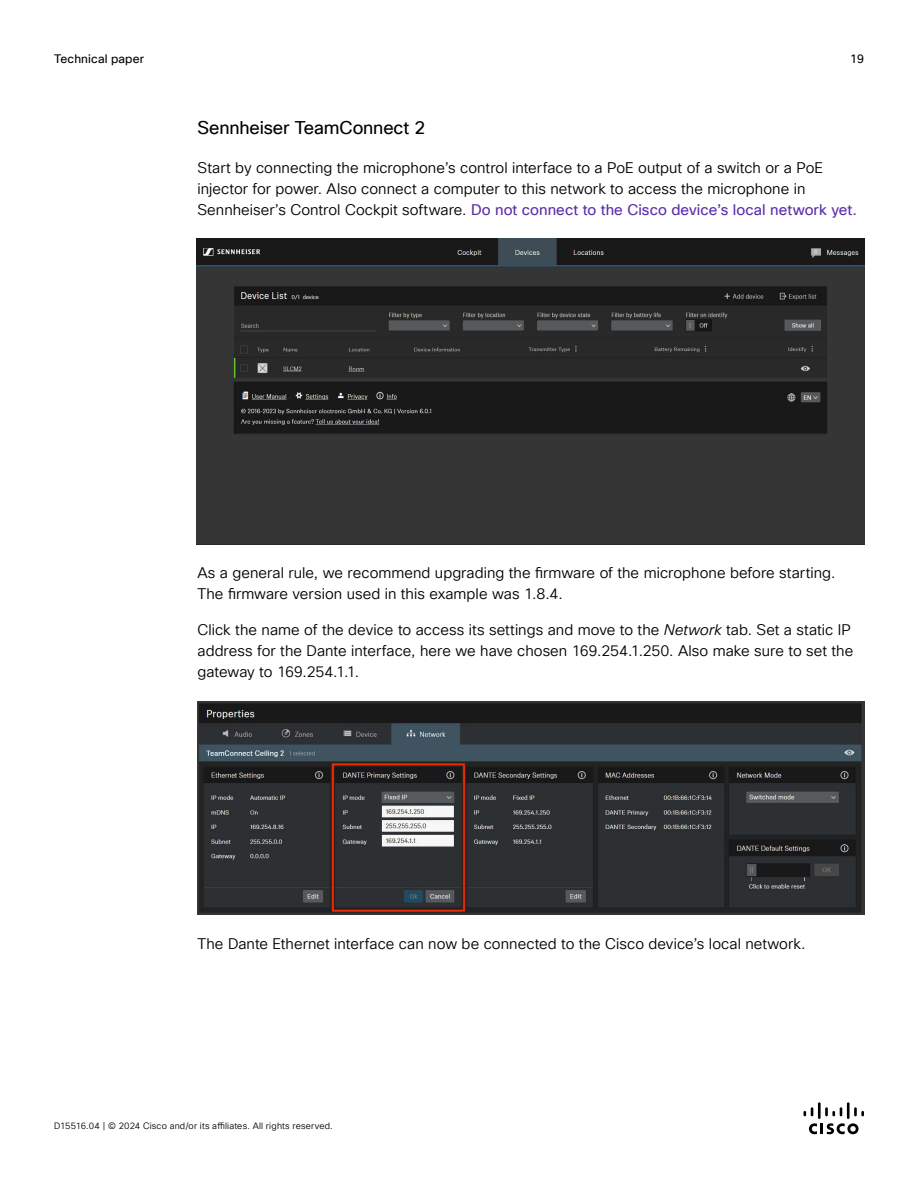
<style>
.page{position:relative;width:918px;height:1188px;background:#fff}
.page>*{position:absolute;margin:0;border:0;box-sizing:border-box;transform-origin:0 0}
.t1{font:18px "Cisco Sans TT";letter-spacing:-.01em;color:#000}
.t2{font:15px/21px "Cisco Sans TT Light";letter-spacing:.005em;color:#000}
.t3{font:15px "Cisco Sans TT";letter-spacing:.005em;color:#5b2cab}
.t4{font:12px "Cisco Sans TT";letter-spacing:.01em;color:#000}
.t5{font:9px "Cisco Sans TT Light";letter-spacing:.02em;color:#000}
.s1{font-family:"Cisco Sans TT Light";color:#000}
.s2{font-style:italic}
</style>
<div class="page">
<img style="left:197px;top:238px;width:668px;height:306px">
<img style="left:197px;top:701px;width:667px;height:214px">
<svg style="left:809px;top:1123px;width:50px;height:11px"></svg>
<svg style="left:803px;top:1107px;width:10px;height:9px"></svg>
<hr style="left:818px;top:1102px;width:3px;height:17px;background:#000">
<svg style="left:825px;top:1107px;width:17px;height:9px"></svg>
<hr style="left:847px;top:1102px;width:3px;height:17px;background:#000">
<svg style="left:854px;top:1107px;width:10px;height:9px"></svg>
<p class="t4" style="left:54px;top:51px;width:92px">Technical paper</p>
<p class="t4" style="left:850px;top:51px;width:15px">19</p>
<p class="t1" style="left:198px;top:116px;width:229px">Sennheiser TeamConnect 2</p>
<p class="t2" style="left:198px;top:157px;width:627px">Start by connecting the microphone’s control interface to a PoE output of a switch or a PoE injector for power. Also connect a computer to this network to access the microphone in</p>
<p class="t3" style="left:198px;top:200px;width:661px"><span class="s1">Sennheiser’s Control Cockpit software.</span> Do not connect to the Cisco device’s local network yet.</p>
<p class="t2" style="left:198px;top:563px;width:639px">As a general rule, we recommend upgrading the firmware of the microphone before starting.<br>The firmware version used in this example was 1.8.4.</p>
<p class="t2" style="left:198px;top:620px;width:657px">Click the name of the device to access its settings and move to the <span class="s2">Network</span> tab. Set a static IP address for the Dante interface, here we have chosen 169.254.1.250. Also make sure to set the gateway to 169.254.1.1.</p>
<p class="t2" style="left:198px;top:934px;width:609px">The Dante Ethernet interface can now be connected to the Cisco device’s local network.</p>
<p class="t5" style="left:54px;top:1120px;width:280px">D15516.04 | © 2024 Cisco and/or its affiliates. All rights reserved.</p>
</div>
